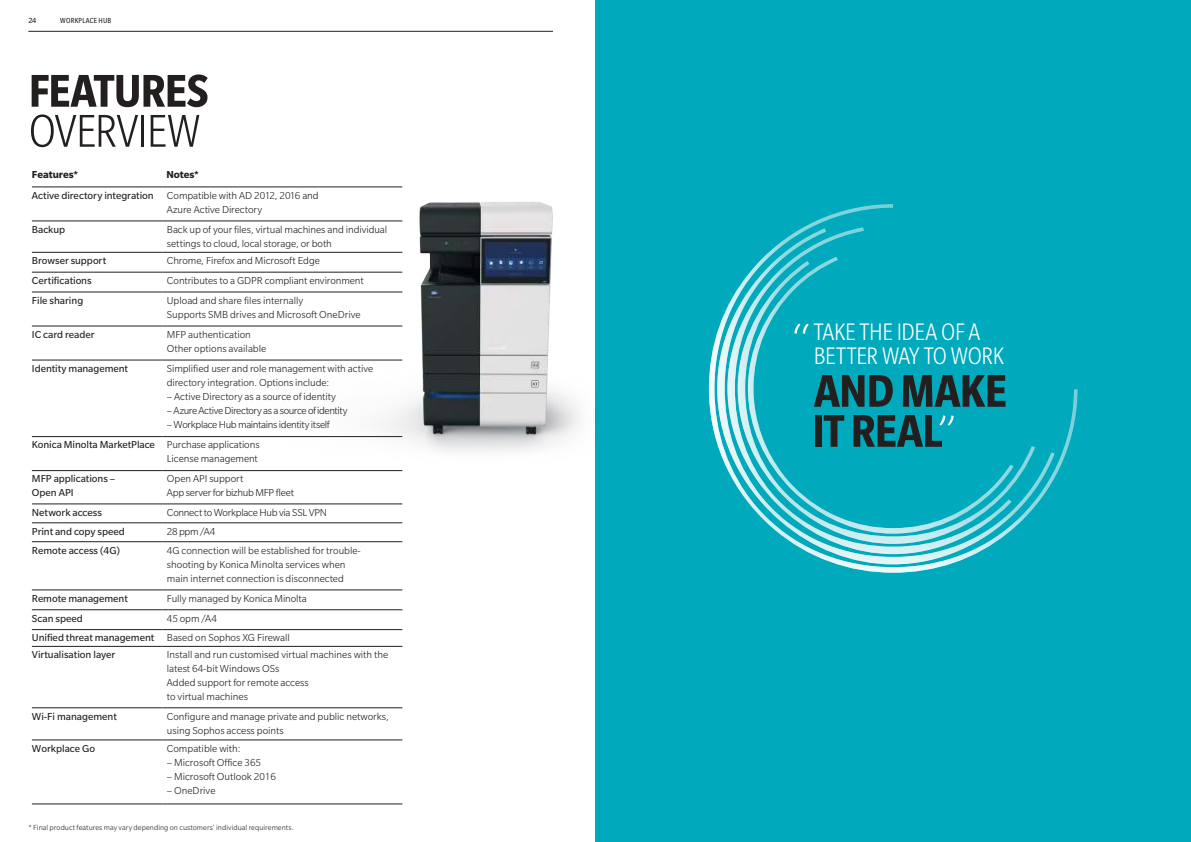
<style>
.page{position:relative;width:1191px;height:842px;background:#fff}
.page>*{position:absolute;margin:0;border:0;box-sizing:border-box;transform-origin:0 0}
.t1{font:700 condensed 50px "Slate Pro";letter-spacing:-.02em;color:#241f1f}
.t2{font:300 condensed 50px "Slate Pro";letter-spacing:-.025em;color:#241f1f}
.t3{font:300 condensed 50px "Slate Pro";color:#fff}
.t4{font:300 condensed 26px/23.9px "Slate Pro";letter-spacing:-.015em;color:#fff}
.t5{font:300 11px/14px "Slate Pro";color:#241f1f}
.t6{font:11px/14px "Slate Pro";color:#241f1f}
.t7{font:300 11px/20.5px "Slate Pro";letter-spacing:-.03em;color:#241f1f}
.t8{font:300 11px "Slate Pro";letter-spacing:-.035em;color:#241f1f}
.t9{font:300 11px "Slate Pro";letter-spacing:-.025em;color:#241f1f}
.t10{font:700 11px "Slate Pro";color:#241f1f}
.t11{font:300 8px "Slate Pro";letter-spacing:.005em;color:#241f1f}
.t12{font:condensed 8px "Slate Pro";letter-spacing:.025em;color:#241f1f}
.t13{font:8px "Slate Pro";color:#241f1f}
.s1{font-weight:700}
.s2{font-weight:400}
.s3{font-weight:300;color:#fff}
</style>
<div class="page">
<div style="left:595px;top:0;width:596px;height:842px;background:#00a9bb"></div>
<svg style="left:709px;top:204px;width:368px;height:369px"></svg>
<svg style="left:717px;top:228px;width:337px;height:336px"></svg>
<hr style="left:28px;top:31px;width:525px;height:1px;background:#241f1f">
<img style="left:246px;top:186px;width:334px;height:266px">
<hr style="left:32px;top:187px;width:130px;height:1px;background:#241f1f">
<hr style="left:162px;top:187px;width:240px;height:1px;background:#241f1f">
<hr style="left:32px;top:221px;width:130px;height:1px;background:#241f1f">
<hr style="left:162px;top:221px;width:240px;height:1px;background:#241f1f">
<hr style="left:32px;top:252px;width:130px;height:1px;background:#241f1f">
<hr style="left:162px;top:252px;width:240px;height:1px;background:#241f1f">
<hr style="left:32px;top:272px;width:130px;height:1px;background:#241f1f">
<hr style="left:162px;top:272px;width:240px;height:1px;background:#241f1f">
<hr style="left:32px;top:436px;width:130px;height:1px;background:#241f1f">
<hr style="left:162px;top:436px;width:240px;height:1px;background:#241f1f">
<hr style="left:32px;top:504px;width:130px;height:1px;background:#241f1f">
<hr style="left:162px;top:504px;width:240px;height:1px;background:#241f1f">
<hr style="left:32px;top:523px;width:130px;height:1px;background:#241f1f">
<hr style="left:162px;top:523px;width:240px;height:1px;background:#241f1f">
<hr style="left:32px;top:292px;width:130px;height:1px;background:#241f1f">
<hr style="left:162px;top:292px;width:240px;height:1px;background:#241f1f">
<hr style="left:32px;top:326px;width:130px;height:1px;background:#241f1f">
<hr style="left:162px;top:326px;width:240px;height:1px;background:#241f1f">
<hr style="left:32px;top:360px;width:130px;height:1px;background:#241f1f">
<hr style="left:162px;top:360px;width:240px;height:1px;background:#241f1f">
<hr style="left:32px;top:470px;width:130px;height:1px;background:#241f1f">
<hr style="left:162px;top:470px;width:240px;height:1px;background:#241f1f">
<hr style="left:32px;top:541px;width:130px;height:1px;background:#241f1f">
<hr style="left:162px;top:541px;width:240px;height:1px;background:#241f1f">
<hr style="left:32px;top:590px;width:130px;height:1px;background:#241f1f">
<hr style="left:162px;top:590px;width:240px;height:1px;background:#241f1f">
<hr style="left:32px;top:609px;width:130px;height:1px;background:#241f1f">
<hr style="left:162px;top:609px;width:240px;height:1px;background:#241f1f">
<hr style="left:32px;top:629px;width:130px;height:1px;background:#241f1f">
<hr style="left:162px;top:629px;width:240px;height:1px;background:#241f1f">
<hr style="left:32px;top:646px;width:130px;height:1px;background:#241f1f">
<hr style="left:162px;top:646px;width:240px;height:1px;background:#241f1f">
<hr style="left:32px;top:707px;width:130px;height:1px;background:#241f1f">
<hr style="left:162px;top:707px;width:240px;height:1px;background:#241f1f">
<hr style="left:32px;top:740px;width:130px;height:1px;background:#241f1f">
<hr style="left:162px;top:740px;width:240px;height:1px;background:#241f1f">
<hr style="left:32px;top:804px;width:130px;height:1px;background:#241f1f">
<hr style="left:162px;top:804px;width:240px;height:1px;background:#241f1f">
<p class="t13" style="left:28px;top:16px;width:10px">24</p>
<p class="t12" style="left:60px;top:16px;width:53px">WORKPLACE HUB</p>
<h1 class="t1" style="left:29px;top:64px;width:181px">FEATURES</h1>
<h1 class="t2" style="left:29px;top:105px;width:173px">OVERVIEW</h1>
<p class="t5" style="left:32px;top:164px;width:288px;line-height:20.9px;text-indent:134px"><span class="s1">Notes*<br></span><span class="s2">Active directory integration</span> Compatible with AD 2012, 2016 and</p>
<p class="t5" style="left:167px;top:202px;width:97px">Azure Active Directory</p>
<p class="t6" style="left:32px;top:222px;width:35px">Backup</p>
<p class="t5" style="left:167px;top:222px;width:222px">Back up of your files, virtual machines and individual settings to cloud, local storage, or both</p>
<p class="t6" style="left:32px;top:253px;width:76px">Browser support</p>
<p class="t5" style="left:167px;top:253px;width:154px">Chrome, Firefox and Microsoft Edge</p>
<p class="t6" style="left:32px;top:273px;width:61px">Certifications</p>
<p class="t5" style="left:167px;top:273px;width:198px">Contributes to a GDPR compliant environment</p>
<p class="t6" style="left:32px;top:293px;width:53px">File sharing</p>
<p class="t5" style="left:167px;top:293px;width:195px">Upload and share files internally<br>Supports SMB drives and Microsoft OneDrive</p>
<p class="t6" style="left:32px;top:327px;width:64px">IC card reader</p>
<p class="t5" style="left:167px;top:327px;width:101px">MFP authentication<br>Other options available</p>
<p class="t6" style="left:32px;top:361px;width:98px">Identity management</p>
<p class="t5" style="left:167px;top:361px;width:208px">Simplified user and role management with active directory integration. Options include:</p>
<p class="t5" style="left:167px;top:389px;width:171px">– Active Directory as a source of identity</p>
<p class="t8" style="left:167px;top:405px;width:182px">– Azure Active Directory as a source of identity</p>
<p class="t7" style="left:32px;top:414px;width:299px;text-indent:135px">– Workplace Hub maintains identity itself<br><span class="s2">Konica Minolta MarketPlace</span> Purchase applications</p>
<p class="t5" style="left:167px;top:452px;width:93px">License management</p>
<p class="t6" style="left:32px;top:472px;width:85px">MFP applications –<br>Open API</p>
<p class="t5" style="left:167px;top:472px;width:129px">Open API support<br>App server for bizhub MFP fleet</p>
<p class="t6" style="left:32px;top:505px;width:72px">Network access</p>
<p class="t9" style="left:167px;top:506px;width:162px">Connect to Workplace Hub via SSL VPN</p>
<p class="t6" style="left:32px;top:524px;width:94px">Print and copy speed</p>
<p class="t5" style="left:167px;top:524px;width:50px">28 ppm /A4</p>
<p class="t6" style="left:32px;top:543px;width:90px">Remote access (4G)</p>
<p class="t5" style="left:167px;top:543px;width:196px">4G connection will be established for trouble&shy;shooting by Konica Minolta services when main internet connection is disconnected</p>
<p class="t6" style="left:32px;top:591px;width:97px">Remote management</p>
<p class="t5" style="left:167px;top:591px;width:141px">Fully managed by Konica Minolta</p>
<p class="t6" style="left:32px;top:611px;width:52px">Scan speed</p>
<p class="t10" style="left:32px;top:168px;width:48px">Features*</p>
<p class="t5" style="left:32px;top:608px;width:259px;line-height:19.8px;text-indent:135px">45 opm /A4<br><span class="s2">Unified threat management</span> Based on Sophos XG Firewall</p>
<p class="t6" style="left:32px;top:648px;width:85px">Virtualisation layer</p>
<p class="t5" style="left:167px;top:648px;width:223px">Install and run customised virtual machines with the latest 64-bit Windows OSs<br>Added support for remote access<br>to virtual machines</p>
<p class="t6" style="left:32px;top:709px;width:87px">Wi-Fi management</p>
<p class="t5" style="left:167px;top:709px;width:223px">Configure and manage private and public networks, using Sophos access points</p>
<p class="t6" style="left:32px;top:741px;width:65px">Workplace Go</p>
<p class="t5" style="left:167px;top:741px;width:75px">Compatible with:</p>
<p class="t5" style="left:167px;top:755px;width:96px">– Microsoft Office 365</p>
<p class="t5" style="left:167px;top:769px;width:110px">– Microsoft Outlook 2016</p>
<p class="t5" style="left:167px;top:783px;width:50px">– OneDrive</p>
<p class="t11" style="left:28px;top:823px;width:267px">* Final product features may vary depending on customers' individual requirements.</p>
<h2 class="t4" style="left:813px;top:320px;width:192px">TAKE THE IDEA OF A<br>BETTER WAY TO WORK</h2>
<h1 class="t1" style="left:814px;top:364px;width:194px">AND MAKE</h1>
<h1 class="t3" style="left:793px;top:314px;width:17px">“</h1>
<h1 class="t1" style="left:812px;top:404px;width:144px">IT REAL<span class="s3">”</span></h1>
</div>
